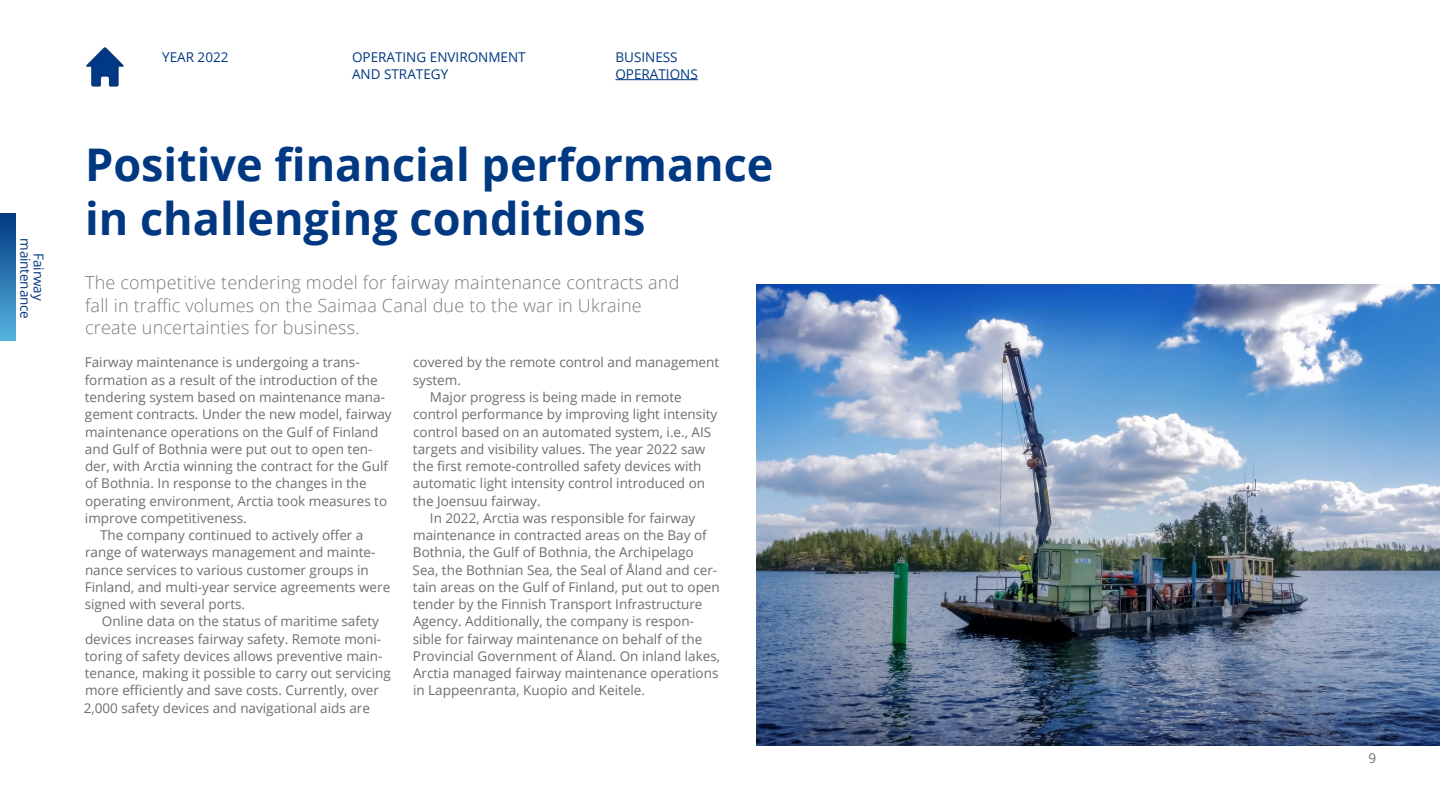
<style>
.page{position:relative;width:1440px;height:810px;background:#fff}
.page>*{position:absolute;margin:0;border:0;box-sizing:border-box;transform-origin:0 0}
.Otsikko_3{font:700 45px/54px "Open Sans";color:#003881}
.ingressi{font:300 18px/22.5px "Open Sans";letter-spacing:.01em;color:#7c7c7c}
.Leipäteksti{font:13.5px/17.2px "Open Sans";color:#6e6e6e}
.t1{font:13.5px/16.2px "Open Sans";color:#003882}
.Navit{font:13.5px "Open Sans";color:#003881}
</style>
<div class="page">
<img style="left:756px;top:284px;width:683px;height:461px">
<div style="left:0;top:214px;width:16px;height:126px;background:linear-gradient(to bottom,#013983,#56b3df)"></div>
<hr style="left:615px;top:79px;width:82px;height:1px;background:#003882">
<img style="left:86px;top:47px;width:38px;height:40px">
<p class="t1" style="left:34px;top:238px;width:82px;rotate:90deg">maintenance</p>
<p class="t1" style="left:47px;top:253px;width:49px;rotate:90deg">Fairway</p>
<p class="Navit" style="left:162px;top:48px;width:68px">YEAR 2022</p>
<p class="t1" style="left:615px;top:49px;width:84px">BUSINESS<br>OPERATIONS</p>
<p class="t1" style="left:352px;top:49px;width:175px">OPERATING ENVIRONMENT<br>AND STRATEGY</p>
<p class="Otsikko_3" style="left:85px;top:137px;width:690px">Positive financial performance in challenging conditions</p>
<p class="ingressi" style="left:85px;top:271px;width:596px">The competitive tendering model for fairway maintenance contracts and fall in traffic volumes on the Saimaa Canal due to the war in Ukraine create uncertainties for business.</p>
<p class="Leipäteksti" style="left:413px;top:354px;width:308px">covered by the remote control and management system.</p>
<p class="Leipäteksti" style="left:413px;top:388px;width:306px;text-indent:17px">Major progress is being made in remote control performance by improving light intensity control based on an automated system, i.e., AIS targets and visibility values. The year 2022 saw the first remote-controlled safety devices with automatic light intensity control introduced on the Joensuu fairway.</p>
<p class="Leipäteksti" style="left:412px;top:509px;width:309px;text-indent:17px">In 2022, Arctia was responsible for fairway maintenance in contracted areas on the Bay of Bothnia, the Gulf of Bothnia, the Archipelago Sea, the Bothnian Sea, the Seal of Åland and cer&shy;tain areas on the Gulf of Finland, put out to open tender by the Finnish Transport Infrastructure Agency. Additionally, the company is respon&shy;sible for fairway maintenance on behalf of the Provincial Government of Åland. On inland lakes, Arctia managed fairway maintenance operations in Lappeenranta, Kuopio and Keitele.</p>
<p class="Leipäteksti" style="left:85px;top:354px;width:308px">Fairway maintenance is undergoing a trans&shy;formation as a result of the introduction of the tendering system based on maintenance mana&shy;gement contracts. Under the new model, fairway maintenance operations on the Gulf of Finland and Gulf of Bothnia were put out to open ten&shy;der, with Arctia winning the contract for the Gulf of Bothnia. In response to the changes in the operating environment, Arctia took measures to improve competitiveness.</p>
<p class="Leipäteksti" style="left:85px;top:526px;width:307px;text-indent:15px">The company continued to actively offer a range of waterways management and mainte&shy;nance services to various customer groups in Finland, and multi-year service agreements were signed with several ports.</p>
<p class="Leipäteksti" style="left:84px;top:612px;width:308px;text-indent:18px">Online data on the status of maritime safety devices increases fairway safety. Remote moni&shy;toring of safety devices allows preventive main&shy;tenance, making it possible to carry out servicing more efficiently and save costs. Currently, over 2,000 safety devices and navigational aids are</p>
<p class="Leipäteksti" style="left:1368px;top:749px;width:9px">9</p>
</div>
